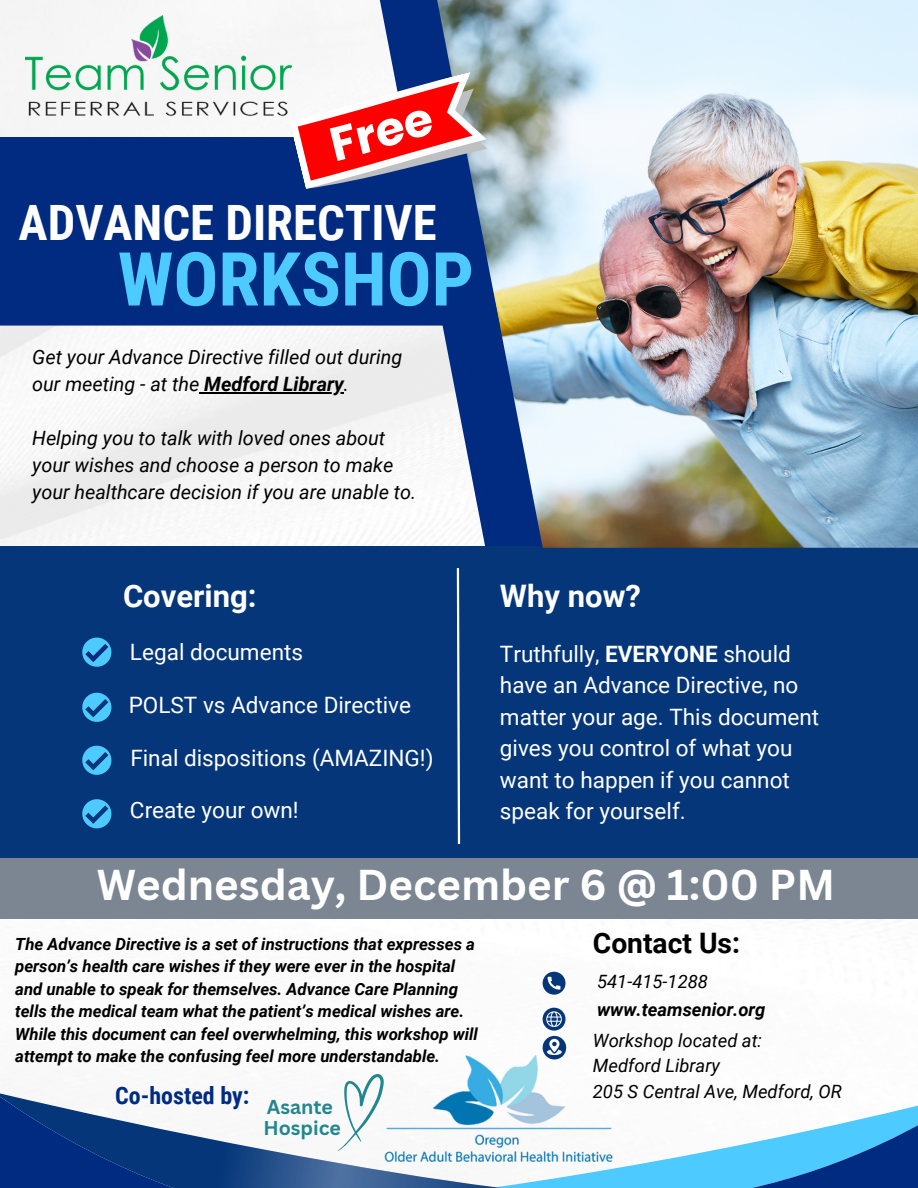
<style>
.page{position:relative;width:918px;height:1188px;background:#fff}
.page>*{position:absolute;margin:0;border:0;box-sizing:border-box;transform-origin:0 0}
.t1{font:700 74.4px "Roboto Condensed";color:#4dcaff}
.t2{font:700 48.75px "Roboto Condensed";color:#fff}
.t3{font:700 42px "Canva Sans";color:#fff}
.t4{font:700 31.05px "Roboto";color:#fff}
.t5{font:700 28.2px "Roboto";color:#000}
.t6{font:700 24px "Roboto Condensed";color:#002b80}
.t7{font:22.5px/31.5px "Roboto";color:#fff}
.t8{font:italic 19.8px/27px "Roboto";color:#000}
.t9{font:700 19.5px "Canva Sans";color:#22868f}
.t10{font:italic 18.3px "Roboto";color:#000}
.t11{font:italic 700 18.3px "Roboto";color:#000}
.t12{font:italic 700 16.8px/22.5px "Roboto";color:#000}
.s1{font-weight:700}
</style>
<div class="page">
<img style="left:0;top:0;width:900px;height:1046px">
<svg style="left:543px;top:972px;width:22px;height:22px"></svg>
<svg style="left:543px;top:1008px;width:22px;height:22px"></svg>
<svg style="left:369px;top:0;width:60px;height:547px;fill:#f5f5f5"></svg>
<div style="left:0;top:547px;width:918px;height:341px;background:#043679"></div>
<svg style="left:82px;top:638px;width:29px;height:29px"></svg>
<svg style="left:82px;top:693px;width:29px;height:29px"></svg>
<svg style="left:82px;top:746px;width:29px;height:29px"></svg>
<svg style="left:82px;top:799px;width:29px;height:29px"></svg>
<svg style="left:456px;top:568px;width:5px;height:276px"></svg>
<img style="left:429px;top:0;width:489px;height:548px">
<svg style="left:721px;top:1105px;width:197px;height:83px"></svg>
<svg style="left:0;top:1093px;width:721px;height:95px"></svg>
<svg style="left:543px;top:1036px;width:23px;height:10px"></svg>
<div style="left:0;top:137px;width:500px;height:189px;background:#002b80"></div>
<svg style="left:288px;top:72px;width:201px;height:123px"></svg>
<img style="left:25px;top:15px;width:267px;height:101px">
<div style="left:0;top:859px;width:918px;height:60px;background:#7b8692"></div>
<img style="left:375px;top:1046px;width:248px;height:124px">
<svg style="left:337px;top:1073px;width:47px;height:78px"></svg>
<hr style="left:199px;top:392px;width:145px;height:1px;background:#000">
<p class="t2" style="left:19px;top:195px;width:420px">ADVANCE DIRECTIVE</p>
<p class="t1" style="left:118px;top:237px;width:358px">WORKSHOP</p>
<p class="t8" style="left:32px;top:344px;width:372px">Get your Advance Directive filled out during our meeting - at the <span class="s1">Medford Library</span>.</p>
<p class="t8" style="left:32px;top:425px;width:386px">Helping you to talk with loved ones about your wishes and choose a person to make your healthcare decision if you are unable to.</p>
<p class="t4" style="left:123px;top:578px;width:135px">Covering:</p>
<p class="t4" style="left:500px;top:578px;width:142px">Why now?</p>
<p class="t7" style="left:130px;top:637px;width:175px">Legal documents</p>
<p class="t7" style="left:500px;top:638px;width:321px">Truthfully, <span class="s1">EVERYONE</span> should have an Advance Directive, no matter your age. This document gives you control of what you want to happen if you cannot speak for yourself.</p>
<p class="t7" style="left:129px;top:689px;width:284px">POLST vs Advance Directive</p>
<p class="t7" style="left:130px;top:742px;width:305px">Final dispositions (AMAZING!)</p>
<p class="t7" style="left:130px;top:795px;width:170px">Create your own!</p>
<p class="t3" style="left:97px;top:855px;width:740px">Wednesday, December 6 @ 1:00 PM</p>
<p class="t12" style="left:15px;top:933px;width:464px">The Advance Directive is a set of instructions that expresses a person’s health care wishes if they were ever in the hospital and unable to speak for themselves. Advance Care Planning tells the medical team what the patient’s medical wishes are.<br>While this document can feel overwhelming, this workshop will attempt to make the confusing feel more understandable.</p>
<p class="t5" style="left:593px;top:927px;width:149px">Contact Us:</p>
<p class="t10" style="left:597px;top:971px;width:112px">541-415-1288</p>
<p class="t11" style="left:597px;top:999px;width:170px">www.teamsenior.org</p>
<p class="t10" style="left:593px;top:1030px;width:171px">Workshop located at:</p>
<p class="t10" style="left:593px;top:1055px;width:129px">Medford Library</p>
<p class="t10" style="left:593px;top:1081px;width:251px">205 S Central Ave, Medford, OR</p>
<p class="t6" style="left:115px;top:1081px;width:136px">Co-hosted by:</p>
<p class="t9" style="left:267px;top:1093px;width:68px">Asante</p>
<p class="t9" style="left:263px;top:1115px;width:79px">Hospice</p>
</div>
